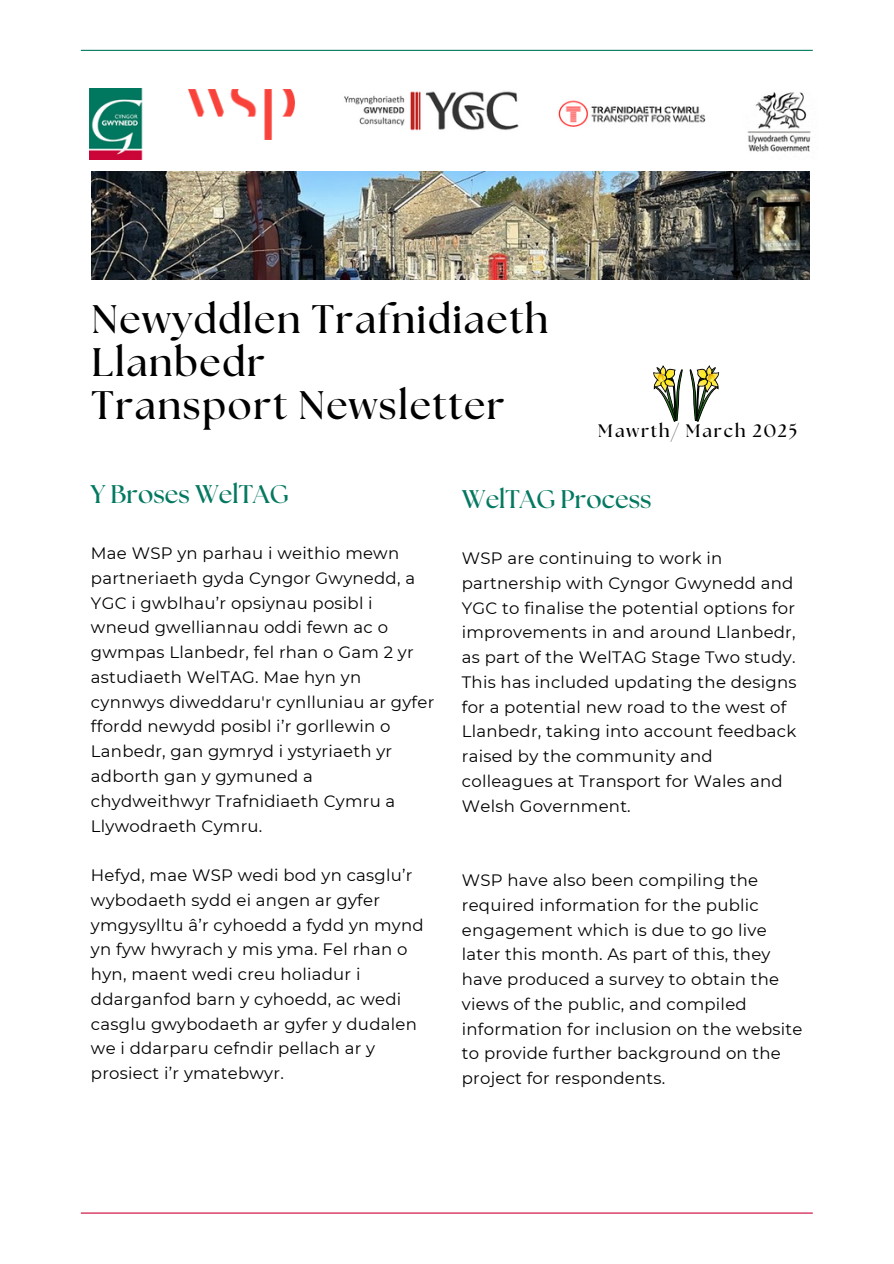
<style>
.page{position:relative;width:894px;height:1264px;background:#fff}
.page>*{position:absolute;margin:0;border:0;box-sizing:border-box;transform-origin:0 0}
.t1{font:700 39.75px/42.8px "The Seasons";letter-spacing:.04em;color:#000}
.t2{font:700 25.5px "The Seasons";color:#047860}
.t3{font:700 18px "The Seasons";letter-spacing:.1em;color:#000}
.t4{font:16.5px/24.8px "Montserrat";letter-spacing:.015em;color:#000}
</style>
<div class="page">
<hr style="left:81px;top:50px;width:731px;height:1px;background:#047860">
<hr style="left:81px;top:1212px;width:731px;height:1px;background:#cb0538">
<img style="left:89px;top:89px;width:54px;height:71px">
<img style="left:188px;top:89px;width:106px;height:51px">
<img style="left:344px;top:91px;width:175px;height:40px">
<img style="left:747px;top:92px;width:64px;height:60px">
<img style="left:558px;top:100px;width:148px;height:27px">
<img style="left:91px;top:172px;width:718px;height:108px">
<svg style="left:689px;top:366px;width:29px;height:55px"></svg>
<svg style="left:653px;top:366px;width:29px;height:55px"></svg>
<p class="t1" style="left:91px;top:300px;width:458px">Newyddlen Trafnidiaeth<br>Llanbedr<br>Transport Newsletter</p>
<p class="t3" style="left:598px;top:422px;width:201px">Mawrth/ March 2025</p>
<p class="t2" style="left:91px;top:482px;width:199px">Y Broses WelTAG</p>
<p class="t4" style="left:91px;top:541px;width:345px">Mae WSP yn parhau i weithio mewn partneriaeth gyda Cyngor Gwynedd, a<br>YGC i gwblhau’r opsiynau posibl i wneud gwelliannau oddi fewn ac o gwmpas Llanbedr, fel rhan o Gam 2 yr astudiaeth WelTAG. Mae hyn yn cynnwys diweddaru'r cynlluniau ar gyfer ffordd newydd posibl i’r gorllewin o<br>Lanbedr, gan gymryd i ystyriaeth yr adborth gan y gymuned a chydweithwyr Trafnidiaeth Cymru a<br>Llywodraeth Cymru.</p>
<p class="t4" style="left:91px;top:862px;width:334px">Hefyd, mae WSP wedi bod yn casglu’r wybodaeth sydd ei angen ar gyfer ymgysylltu â’r cyhoedd a fydd yn mynd yn fyw hwyrach y mis yma. Fel rhan o hyn, maent wedi creu holiadur i ddarganfod barn y cyhoedd, ac wedi casglu gwybodaeth ar gyfer y dudalen we i ddarparu cefndir pellach ar y prosiect i’r ymatebwyr.</p>
<p class="t2" style="left:461px;top:487px;width:191px">WelTAG Process</p>
<p class="t4" style="left:461px;top:546px;width:336px">WSP are continuing to work in partnership with Cyngor Gwynedd and YGC to finalise the potential options for improvements in and around Llanbedr, as part of the WelTAG Stage Two study.<br>This has included updating the designs for a potential new road to the west of Llanbedr, taking into account feedback raised by the community and colleagues at Transport for Wales and Welsh Government.</p>
<h1 class="t4" style="left:461px;top:867px;width:342px">WSP have also been compiling the required information for the public engagement which is due to go live later this month. As part of this, they have produced a survey to obtain the views of the public, and compiled information for inclusion on the website to provide further background on the project for respondents.</h1>
</div>
